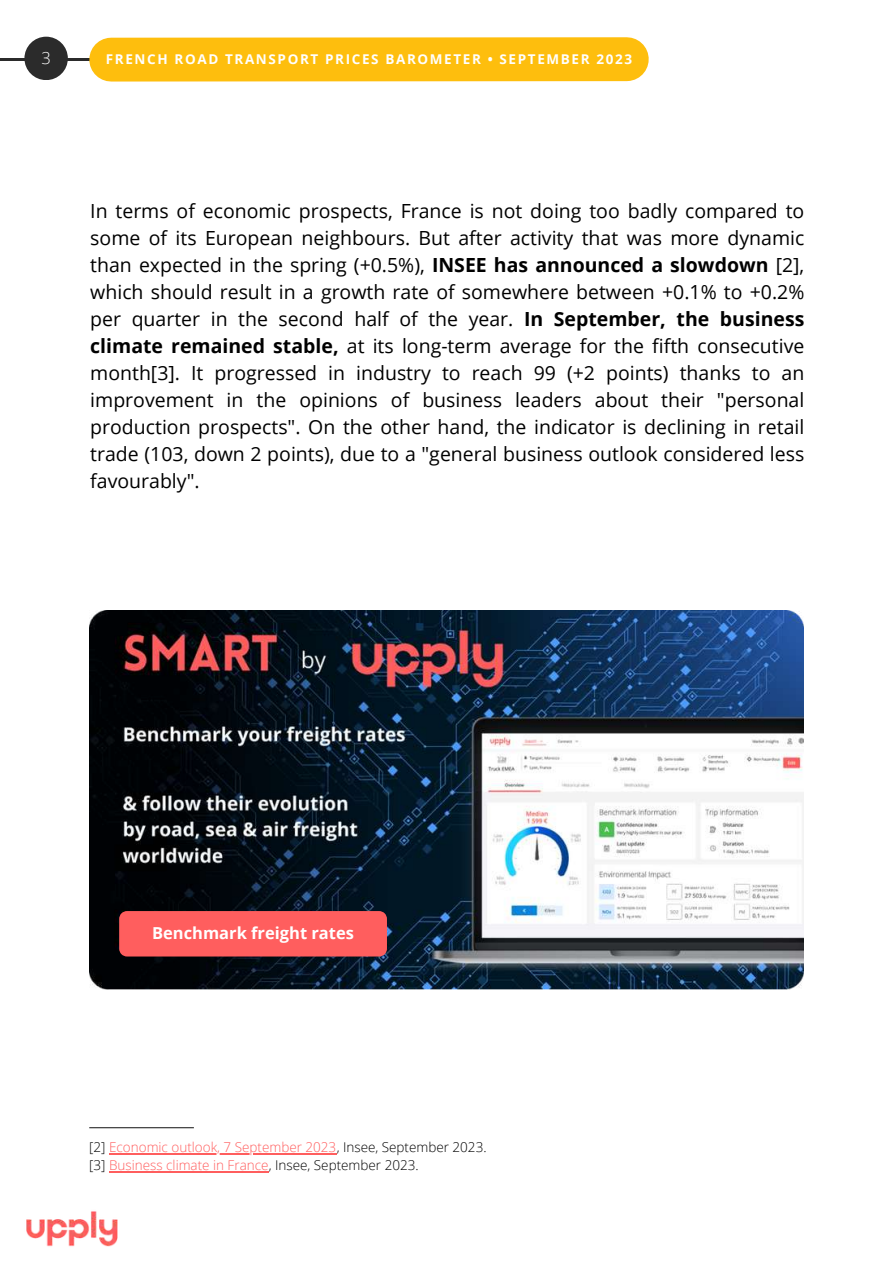
<style>
.page{position:relative;width:893px;height:1264px;background:#fff}
.page>*{position:absolute;margin:0;border:0;box-sizing:border-box;transform-origin:0 0}
.t1{font:19.5px/27px "Open Sans";color:#000;text-align:justify}
.t2{font:700 16.5px "Open Sans";color:#fff}
.t3{font:300 16.5px "Open Sans";color:#fff}
.t4{font:300 13.5px/18px "Open Sans";color:#ff5e5e}
.t5{font:700 13.5px "Open Sans";letter-spacing:.12em;color:#fff}
.s1{font-weight:700}
.s2{color:#000}
</style>
<div class="page">
<img style="left:26px;top:1211px;width:92px;height:36px">
<hr style="left:0;top:58px;width:119px;height:3px;background:#2b2b2b">
<div style="left:24px;top:37px;width:44px;height:43px;background:#2b2b2b;border-radius:50%"></div>
<hr style="left:109px;top:1153px;width:227px;height:1px;background:#ff5e5e">
<hr style="left:109px;top:1171px;width:160px;height:1px;background:#ff5e5e">
<hr style="left:89px;top:1127px;width:105px;height:1px;background:#2b2b2b">
<img style="left:89px;top:610px;width:714px;height:379px">
<div style="left:119px;top:911px;width:268px;height:45px;background:#ff5e5e"></div>
<div style="left:111px;top:37px;width:515px;height:45px;background:#febe0d"></div>
<p class="t3" style="left:41px;top:46px;width:11px">3</p>
<p class="t5" style="left:106px;top:50px;width:527px">FRENCH ROAD TRANSPORT PRICES BAROMETER • SEPTEMBER 2023</p>
<p class="t1" style="left:90px;top:197px;width:715px">In terms of economic prospects, France is not doing too badly compared to some of its European neighbours. But after activity that was more dynamic than expected in the spring (+0.5%), <span class="s1">INSEE has announced a slowdown</span> [2], which should result in a growth rate of somewhere between +0.1% to +0.2% per quarter in the second half of the year. <span class="s1">In September, the business climate remained stable,</span> at its long-term average for the fifth consecutive month[3]. It progressed in industry to reach 99 (+2 points) thanks to an improvement in the opinions of business leaders about their "personal production prospects". On the other hand, the indicator is declining in retail trade (103, down 2 points), due to a "general business outlook considered less favourably".</p>
<p class="t2" style="left:152px;top:921px;width:203px">Benchmark freight rates</p>
<p class="t4" style="left:89px;top:1137px;width:399px"><span class="s2">[2]</span> Economic outlook, 7 September 2023<span class="s2">, Insee, September 2023. [3]</span> Business climate in France<span class="s2">, Insee, September 2023.</span></p>
</div>
